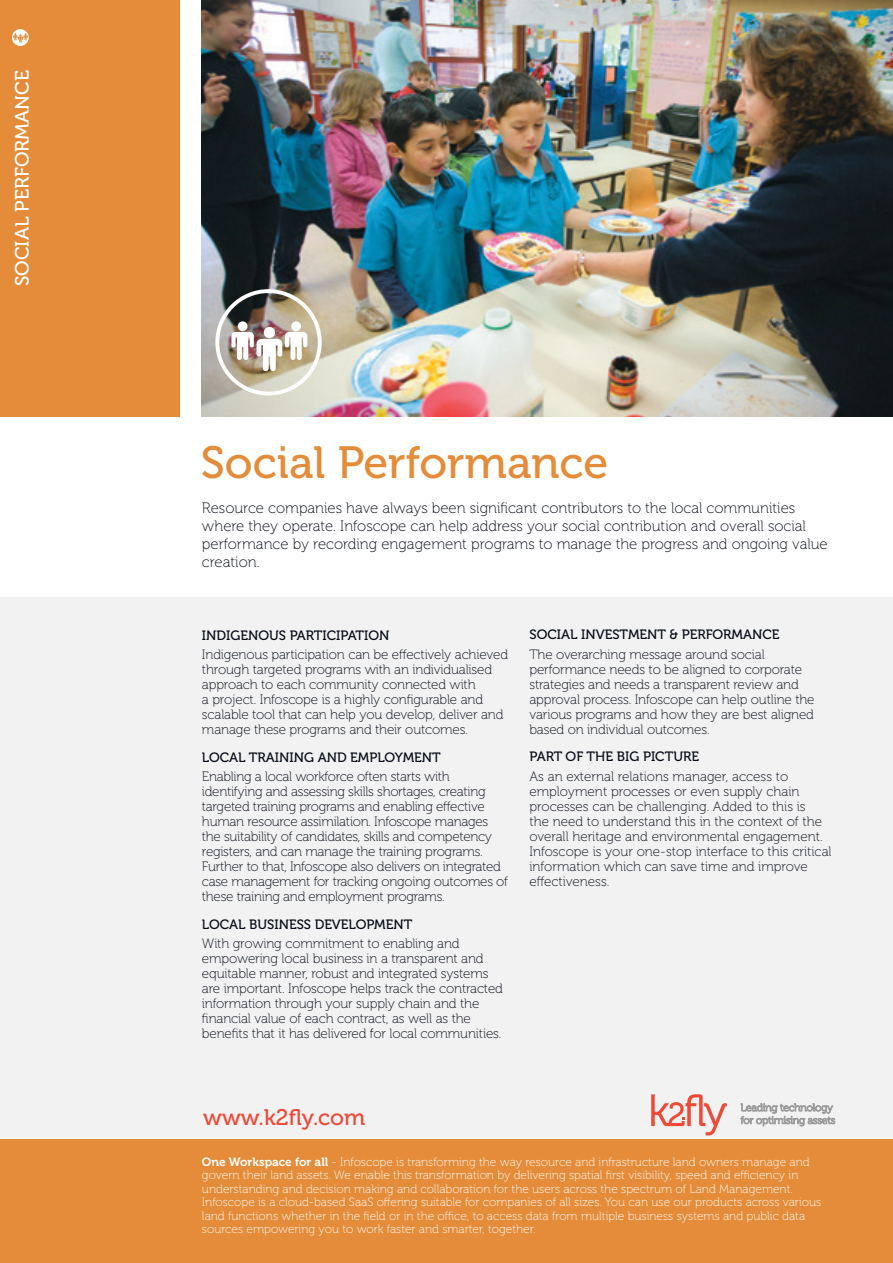
<style>
.page{position:relative;width:893px;height:1263px;background:#fff}
.page>*{position:absolute;margin:0;border:0;box-sizing:border-box;transform-origin:0 0}
.t1{font:45px "Museo 500";color:#e48c39}
.t2{font:22.5px "Museo 500";color:#ee4937}
.t3{font:19.5px "Museo 500";color:#fff}
.t4{font:15px/18px "Museo 100";color:#050916}
.t5{font:13.5px/15px "Museo 100";letter-spacing:-.01em;color:#050916}
.t6{font:13.5px "Museo 500";color:#050916}
.t7{font:12px/13.5px "Museo 100";color:#fff}
.s1{font-family:"Museo 700"}
</style>
<div class="page">
<div style="left:0;top:597px;width:893px;height:666px;background:#f1f2f1"></div>
<div style="left:0;top:1140px;width:893px;height:123px;background:#e48c39"></div>
<svg style="left:651px;top:1094px;width:76px;height:41px"></svg>
<svg style="left:741px;top:1103px;width:94px;height:23px"></svg>
<img style="left:202px;top:0;width:691px;height:417px">
<div style="left:0;top:0;width:179px;height:417px;background:#e48c39"></div>
<img style="left:215px;top:289px;width:107px;height:106px">
<svg style="left:12px;top:29px;width:17px;height:17px"></svg>
<h3 class="t3" style="left:11px;top:286px;width:217px;rotate:-90deg">SOCIAL PERFORMANCE</h3>
<h1 class="t1" style="left:201px;top:438px;width:409px">Social Performance</h1>
<p class="t4" style="left:202px;top:499px;width:627px">Resource companies have always been significant contributors to the local communities where they operate. Infoscope can help address your social contribution and overall social performance by recording engagement programs to manage the progress and ongoing value creation.</p>
<p class="t6" style="left:202px;top:627px;width:189px">INDIGENOUS PARTICIPATION</p>
<p class="t5" style="left:202px;top:647px;width:308px">Indigenous participation can be effectively achieved through targeted programs with an individualised approach to each community connected with<br>a project. Infoscope is a highly configurable and scalable tool that can help you develop, deliver and manage these programs and their outcomes.</p>
<p class="t6" style="left:202px;top:749px;width:240px">LOCAL TRAINING AND EMPLOYMENT</p>
<p class="t5" style="left:202px;top:769px;width:308px">Enabling a local workforce often starts with identifying and assessing skills shortages, creating targeted training programs and enabling effective human resource assimilation. Infoscope manages the suitability of candidates, skills and competency registers, and can manage the training programs.<br>Further to that, Infoscope also delivers on integrated case management for tracking ongoing outcomes of these training and employment programs.</p>
<p class="t6" style="left:202px;top:916px;width:212px">LOCAL BUSINESS DEVELOPMENT</p>
<p class="t5" style="left:202px;top:936px;width:302px">With growing commitment to enabling and empowering local business in a transparent and equitable manner, robust and integrated systems are important. Infoscope helps track the contracted information through your supply chain and the financial value of each contract, as well as the benefits that it has delivered for local communities.</p>
<p class="t6" style="left:529px;top:627px;width:252px">SOCIAL INVESTMENT &amp; PERFORMANCE</p>
<p class="t5" style="left:529px;top:647px;width:287px">The overarching message around social performance needs to be aligned to corporate strategies and needs a transparent review and approval process. Infoscope can help outline the various programs and how they are best aligned based on individual outcomes.</p>
<p class="t6" style="left:529px;top:749px;width:171px">PART OF THE BIG PICTURE</p>
<p class="t5" style="left:529px;top:769px;width:304px">As an external relations manager, access to employment processes or even supply chain processes can be challenging. Added to this is<br>the need to understand this in the context of the overall heritage and environmental engagement.<br>Infoscope is your one-stop interface to this critical information which can save time and improve effectiveness.</p>
<h2 class="t2" style="left:203px;top:1105px;width:163px">www.k2fly.com</h2>
<p class="t7" style="left:202px;top:1155px;width:621px"><span class="s1">One Workspace for all</span> - Infoscope is transforming the way resource and infrastructure land owners manage and govern their land assets. We enable this transformation by delivering spatial first visibility, speed and efficiency in understanding and decision making and collaboration for the users across the spectrum of Land Management.<br>Infoscope is a cloud-based SaaS offering suitable for companies of all sizes. You can use our products across various land functions whether in the field or in the office, to access data from multiple business systems and public data sources empowering you to work faster and smarter, together.</p>
</div>
